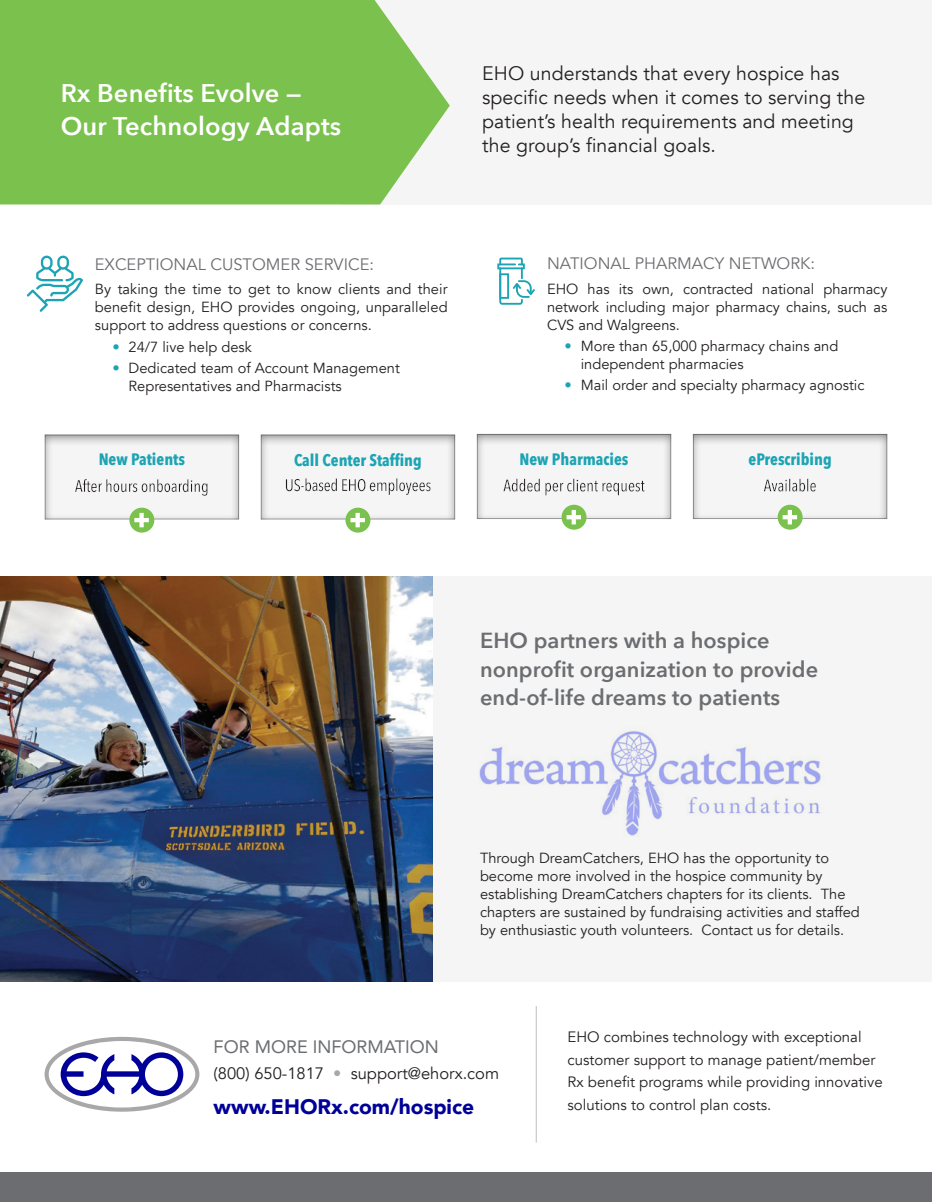
<style>
.page{position:relative;width:932px;height:1202px;background:#fff}
.page>*{position:absolute;margin:0;border:0;box-sizing:border-box;transform-origin:0 0}
.t1{font:600 25.5px "Avenir Next";letter-spacing:.005em;color:#fff}
.t2{font:600 21.75px/28.5px "Avenir Next";letter-spacing:.005em;color:#6c6d70}
.t3{font:900 21px "Avenir";color:#009}
.t4{font:19.5px/24px "Avenir";letter-spacing:.005em;color:#231f20}
.t5{font:18px "Avenir";color:#6c6d70}
.t6{font:700 16.5px "Avenir Next Condensed";color:#1ca4b4}
.t7{font:16.5px "Avenir";color:#6c6d70}
.t8{font:16.5px "Avenir";color:#231f20}
.t9{font:15px/22.5px "Avenir";color:#231f20}
.t10{font:14.7px/18px "Avenir";color:#231f20}
.s1{color:#1ca4b4}
.s2{color:#a8a8a8}
</style>
<div class="page">
<div style="left:0;top:576px;width:932px;height:405px;background:#f4f5f4"></div>
<div style="left:342px;top:0;width:590px;height:204px;background:#f4f5f4"></div>
<div style="left:0;top:1172px;width:932px;height:30px;background:#6c6d70"></div>
<svg style="left:0;top:0;width:450px;height:204px;background:#83c65a"></svg>
<svg style="left:497px;top:257px;width:38px;height:48px"></svg>
<svg style="left:27px;top:256px;width:56px;height:56px"></svg>
<div style="left:561px;top:505px;width:25px;height:24px;background:#7ac24d;border-radius:50%"></div>
<svg style="left:476px;top:433px;width:196px;height:91px"></svg>
<div style="left:129px;top:507px;width:25px;height:25px;background:#7ac24d;border-radius:50%"></div>
<svg style="left:44px;top:434px;width:196px;height:93px"></svg>
<div style="left:777px;top:505px;width:25px;height:24px;background:#7ac24d;border-radius:50%"></div>
<svg style="left:692px;top:433px;width:196px;height:91px"></svg>
<div style="left:345px;top:507px;width:25px;height:25px;background:#7ac24d;border-radius:50%"></div>
<svg style="left:260px;top:434px;width:196px;height:93px"></svg>
<svg style="left:45px;top:1036px;width:154px;height:75px"></svg>
<hr style="left:536px;top:1006px;width:1px;height:136px;background:#bcbdc0">
<img style="left:0;top:576px;width:432px;height:405px">
<img style="left:479px;top:731px;width:342px;height:105px">
<p class="t1" style="left:61px;top:71px;width:242px">Rx Benefits Evolve —</p>
<p class="t1" style="left:61px;top:104px;width:282px">Our Technology Adapts</p>
<p class="t4" style="left:482px;top:62px;width:384px">EHO understands that every hospice has specific needs when it comes to serving the patient’s health requirements and meeting the group’s financial goals.</p>
<p class="t7" style="left:95px;top:254px;width:281px">EXCEPTIONAL CUSTOMER SERVICE:</p>
<p class="t10" style="left:95px;top:280px;width:354px;text-align:justify">By taking the time to get to know clients and their benefit design, EHO provides ongoing, unparalleled support to address questions or concerns.</p>
<p class="t10" style="left:112px;top:338px;width:141px"><span class="s1">•</span> 24/7 live help desk</p>
<p class="t10" style="left:129px;top:359px;width:273px;text-indent:-16px"><span class="s1">•</span> Dedicated team of Account Management<br>Representatives and Pharmacists</p>
<p class="t7" style="left:547px;top:254px;width:269px">NATIONAL PHARMACY NETWORK:</p>
<p class="t10" style="left:547px;top:280px;width:342px;text-align:justify">EHO has its own, contracted national pharmacy network including major pharmacy chains, such as CVS and Walgreens.</p>
<p class="t10" style="left:580px;top:337px;width:259px;text-indent:-16px"><span class="s1">•</span> More than 65,000 pharmacy chains and independent pharmacies</p>
<p class="t10" style="left:564px;top:376px;width:301px"><span class="s1">•</span> Mail order and specialty pharmacy agnostic</p>
<p class="t6" style="left:99px;top:449px;width:88px">New Patients</p>
<p class="t6" style="left:294px;top:450px;width:129px">Call Center Staffing</p>
<p class="t6" style="left:519px;top:449px;width:111px">New Pharmacies</p>
<p class="t6" style="left:748px;top:449px;width:85px">ePrescribing</p>
<p class="t2" style="left:480px;top:626px;width:339px">EHO partners with a hospice nonprofit organization to provide end-of-life dreams to patients</p>
<p class="t10" style="left:480px;top:849px;width:381px">Through DreamCatchers, EHO has the opportunity to become more involved in the hospice community by establishing DreamCatchers chapters for its clients. The chapters are sustained by fundraising activities and staffed by enthusiastic youth volunteers. Contact us for details.</p>
<p class="t5" style="left:214px;top:1032px;width:227px">FOR MORE INFORMATION</p>
<p class="t8" style="left:214px;top:1063px;width:287px">(800) 650-1817 <span class="s2">•</span> support@ehorx.com</p>
<p class="t3" style="left:214px;top:1088px;width:262px">www.EHORx.com/hospice</p>
<p class="t9" style="left:567px;top:1026px;width:316px">EHO combines technology with exceptional customer support to manage patient/member Rx benefit programs while providing innovative solutions to control plan costs.</p>
</div>
